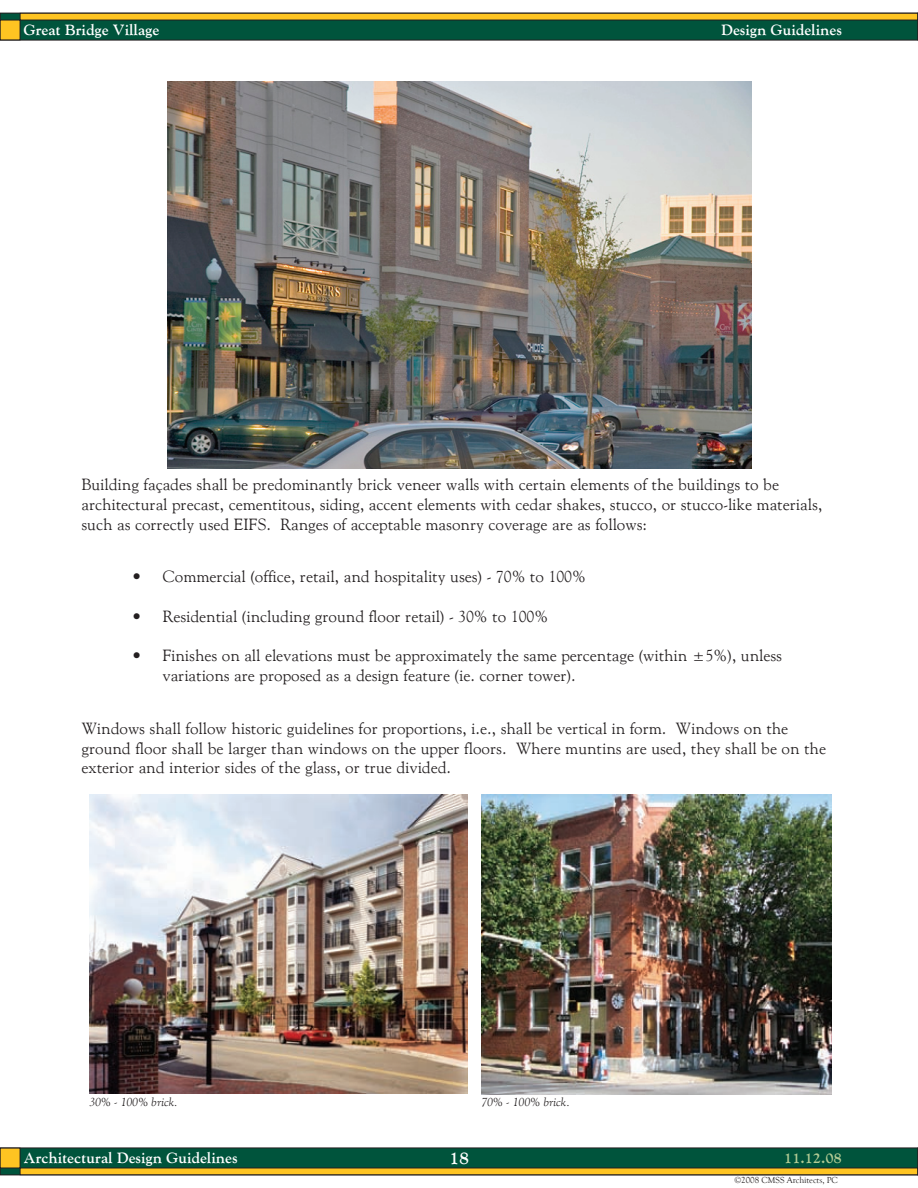
<style>
.page{position:relative;width:918px;height:1188px;background:#fff}
.page>*{position:absolute;margin:0;border:0;box-sizing:border-box;transform-origin:0 0}
.t1{font:700 18px "Goudy Old Style ATT";color:#fff}
.t2{font:16.5px/19.8px "Goudy Old Style ATT";color:#231f20}
.t3{font:700 15px "Goudy Old Style ATT";color:#fff}
.t4{font:700 15px "Goudy Old Style ATT";color:#b4cc95}
.t5{font:italic 12px "Goudy Old Style ATT";color:#231f20}
.t6{font:9px "Goudy Old Style T";color:#231f20}
</style>
<div class="page">
<div style="left:0;top:13px;width:918px;height:27px;background:#00543c"></div>
<div style="left:0;top:13px;width:918px;height:27px;border:1px solid #231f20"></div>
<div style="left:0;top:20px;width:20px;height:20px;background:#fec422"></div>
<div style="left:20px;top:13px;width:898px;height:7px;background:#fec422"></div>
<div style="left:20px;top:13px;width:898px;height:7px;border:1px solid #231f20"></div>
<div style="left:0;top:1148px;width:918px;height:27px;background:#00543c"></div>
<div style="left:0;top:1148px;width:918px;height:27px;border:1px solid #231f20"></div>
<div style="left:0;top:1148px;width:20px;height:20px;background:#fec422"></div>
<div style="left:20px;top:1168px;width:898px;height:7px;background:#fec422"></div>
<div style="left:20px;top:1168px;width:898px;height:7px;border:1px solid #231f20"></div>
<svg style="left:917px;top:13px;width:1px;height:27px"></svg>
<svg style="left:917px;top:1148px;width:1px;height:27px"></svg>
<img style="left:89px;top:795px;width:378px;height:299px">
<img style="left:482px;top:795px;width:350px;height:299px">
<img style="left:167px;top:81px;width:585px;height:387px">
<p class="t3" style="left:24px;top:21px;width:137px">Great Bridge Village</p>
<p class="t3" style="left:721px;top:21px;width:122px">Design Guidelines</p>
<p class="t2" style="left:81px;top:475px;width:742px">Building façades shall be predominantly brick veneer walls with certain elements of the buildings to be architectural precast, cementitous, siding, accent elements with cedar shakes, stucco, or stucco-like materials, such as correctly used EIFS. Ranges of acceptable masonry coverage are as follows:</p>
<p class="t2" style="left:131px;top:567px;width:456px">• Commercial (office, retail, and hospitality uses) - 70% to 100%</p>
<p class="t2" style="left:131px;top:606px;width:419px">• Residential (including ground floor retail) - 30% to 100%</p>
<p class="t2" style="left:162px;top:645px;width:621px;text-indent:-31px">• Finishes on all elevations must be approximately the same percentage (within ±5%), unless variations are proposed as a design feature (ie. corner tower).</p>
<p class="t2" style="left:81px;top:718px;width:746px">Windows shall follow historic guidelines for proportions, i.e., shall be vertical in form. Windows on the ground floor shall be larger than windows on the upper floors. Where muntins are used, they shall be on the exterior and interior sides of the glass, or true divided.</p>
<p class="t5" style="left:89px;top:1095px;width:90px">30% - 100% brick.</p>
<p class="t5" style="left:481px;top:1095px;width:90px">70% - 100% brick.</p>
<p class="t3" style="left:24px;top:1149px;width:216px">Architectural Design Guidelines</p>
<p class="t1" style="left:449px;top:1147px;width:21px">18</p>
<p class="t4" style="left:784px;top:1149px;width:60px">11.12.08</p>
<p class="t6" style="left:734px;top:1175px;width:105px">©2008 CMSS Architects, PC</p>
</div>
